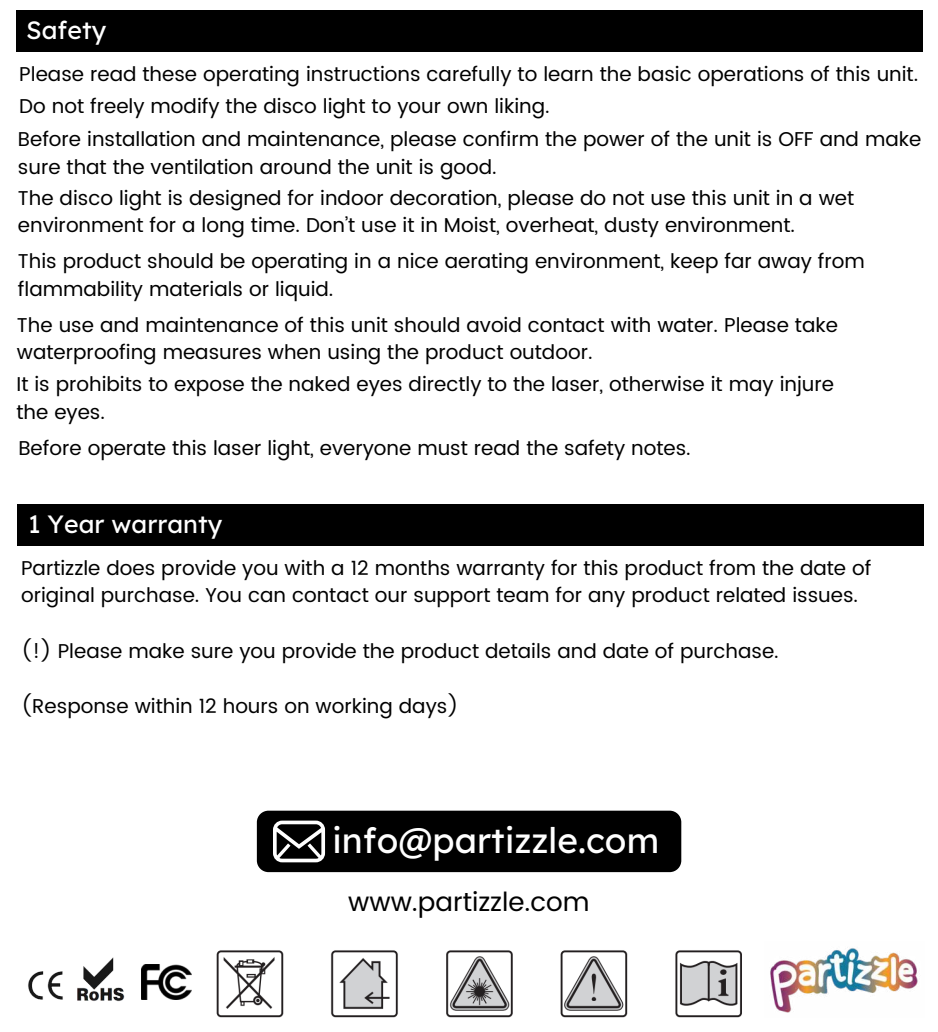
<style>
.page{position:relative;width:938px;height:1032px;background:#fff}
.page>*{position:absolute;margin:0;border:0;box-sizing:border-box;transform-origin:0 0}
.t1{font:35.25px "Lexend Deca";color:#fff}
.t2{font:26.25px "Poppins";color:#000}
.t3{font:24.94px "Lexend Deca";color:#fff}
.t4{font:20px/27.6px "Poppins";color:#000}
</style>
<div class="page">
<div style="left:16px;top:10px;width:907px;height:41px;background:#000"></div>
<img style="left:191px;top:950px;width:551px;height:68px">
<div style="left:17px;top:504px;width:906px;height:41px;background:#000"></div>
<div style="left:257px;top:810px;width:424px;height:61px;background:#000;border-radius:12px"></div>
<svg style="left:273px;top:820px;width:52px;height:42px"></svg>
<img style="left:28px;top:957px;width:97px;height:45px">
<img style="left:142px;top:964px;width:49px;height:35px">
<img style="left:770px;top:948px;width:148px;height:65px">
<p class="t3" style="left:26px;top:9px;width:81px">Safety</p>
<p class="t4" style="left:18px;top:59px;width:904px;line-height:32.2px">Please read these operating instructions carefully to learn the basic operations of this unit.<br>Do not freely modify the disco light to your own liking.<br>Before installation and maintenance, please confirm the power of the unit is OFF and make</p>
<p class="t4" style="left:18px;top:152px;width:837px;line-height:31.1px">sure that the ventilation around the unit is good.<br>The disco light is designed for indoor decoration, please do not use this unit in a wet</p>
<p class="t4" style="left:18px;top:212px;width:778px">environment for a long time. Don’t use it in Moist, overheat, dusty environment.</p>
<p class="t4" style="left:18px;top:248px;width:848px">This product should be operating in a nice aerating environment, keep far away from flammability materials or liquid.</p>
<p class="t4" style="left:17px;top:311px;width:822px">The use and maintenance of this unit should avoid contact with water. Please take waterproofing measures when using the product outdoor.</p>
<p class="t4" style="left:17px;top:371px;width:819px">It is prohibits to expose the naked eyes directly to the laser, otherwise it may injure the eyes.</p>
<p class="t4" style="left:18px;top:434px;width:674px">Before operate this laser light, everyone must read the safety notes.</p>
<p class="t3" style="left:28px;top:503px;width:196px">1 Year warranty</p>
<p class="t4" style="left:21px;top:554px;width:851px">Partizzle does provide you with a 12 months warranty for this product from the date of original purchase. You can contact our support team for any product related issues.</p>
<p class="t4" style="left:21px;top:637px;width:759px">(!) Please make sure you provide the product details and date of purchase.</p>
<p class="t4" style="left:21px;top:692px;width:439px">(Response within 12 hours on working days)</p>
<h1 class="t1" style="left:332px;top:810px;width:328px">info@partizzle.com</h1>
<h2 class="t2" style="left:348px;top:882px;width:243px">www.partizzle.com</h2>
</div>
